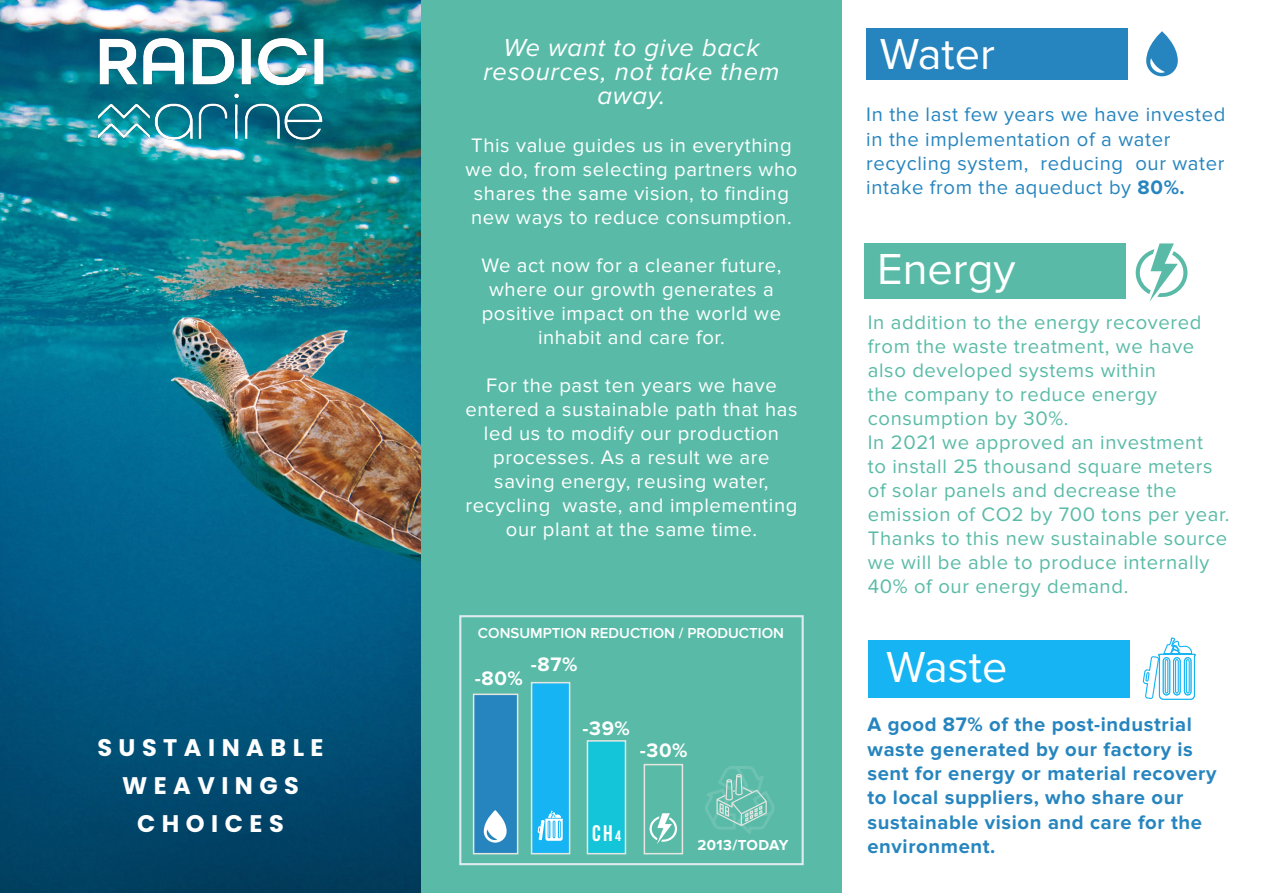
<style>
.page{position:relative;width:1263px;height:893px;background:#fff}
.page>*{position:absolute;margin:0;border:0;box-sizing:border-box;transform-origin:0 0}
.Header_90pt{font:45px "RADICI Text 3.Regular";color:#fff}
.t1{font:italic 25.5px/24px "RADICI Text 3.Regular";letter-spacing:.03em;color:#fff;text-align:center}
.t2{font:700 24px "Poppins";letter-spacing:.27em;color:#fff}
._25_Bebas_Neue{font:700 22.5px "Bebas Neue";color:#fff}
.t3{font:20.25px/24px "RADICI Text 3.Regular";letter-spacing:.03em;color:#fff;text-align:center}
.t4{font:20.25px/24px "RADICI Text 3.Regular";letter-spacing:.03em;color:#59bba7}
.t5{font:20.25px/24.3px "RADICI Text 5.Bold";letter-spacing:.03em;color:#2685bf}
.t6{font:20.25px/24.3px "RADICI Text 3.Regular";letter-spacing:.03em;color:#2685bf}
.t7{font:20.25px "RADICI Text 5.Bold";letter-spacing:.03em;color:#fff}
.Title_-_Center_-_All{font:700 15px "RADICI Text 4.Semi";color:#fff}
.t8{font:15px "RADICI Text 5.Bold";letter-spacing:.03em;color:#fff}
.s1{font-size:15px}
.s2{font-family:"RADICI Text 5.Bold"}
</style>
<div class="page">
<div style="left:421px;top:0;width:421px;height:893px;background:#59bba7"></div>
<img style="left:0;top:0;width:421px;height:893px">
<img style="left:36px;top:0;width:349px;height:179px">
<div style="left:866px;top:29px;width:262px;height:51px;background:#2685bf"></div>
<svg style="left:1146px;top:31px;width:32px;height:45px"></svg>
<div style="left:864px;top:243px;width:261px;height:56px;background:#59bba7"></div>
<svg style="left:1136px;top:243px;width:51px;height:59px"></svg>
<div style="left:868px;top:640px;width:262px;height:57px;background:#16b4f2"></div>
<svg style="left:1142px;top:637px;width:54px;height:63px"></svg>
<div style="left:531px;top:682px;width:39px;height:172px;background:#16b4f2;border:2px solid #e6e5e1"></div>
<div style="left:587px;top:740px;width:39px;height:114px;background:#14c5d9;border:2px solid #e6e5e1"></div>
<div style="left:473px;top:694px;width:45px;height:160px;background:#2685bf;border:2px solid #e6e5e1"></div>
<div style="left:644px;top:764px;width:39px;height:90px;background:#59bba7;border:2px solid #e6e5e1"></div>
<div style="left:459px;top:615px;width:345px;height:250px;border:2px solid #e0ebf0"></div>
<svg style="left:705px;top:766px;width:70px;height:68px"></svg>
<svg style="left:484px;top:810px;width:23px;height:33px"></svg>
<svg style="left:538px;top:811px;width:25px;height:29px"></svg>
<svg style="left:649px;top:813px;width:28px;height:31px"></svg>
<p class="t2" style="left:97px;top:733px;width:228px">SUSTAINABLE</p>
<p class="t2" style="left:122px;top:772px;width:178px">WEAVINGS</p>
<p class="t2" style="left:137px;top:810px;width:148px">CHOICES</p>
<p class="t1" style="left:483px;top:36px;width:297px">We want to give back resources, not take them away.</p>
<p class="t3" style="left:465px;top:134px;width:333px">This value guides us in everything we do, from selecting partners who shares the same vision, to finding new ways to reduce consumption.</p>
<p class="t3" style="left:481px;top:254px;width:302px">We act now for a cleaner future, where our growth generates a positive impact on the world we inhabit and care for.</p>
<p class="t3" style="left:465px;top:374px;width:334px">For the past ten years we have entered a sustainable path that has led us to modify our production processes. As a result we are saving energy, reusing water, recycling waste, and implementing our plant at the same time.</p>
<p class="Title_-_Center_-_All" style="left:478px;top:624px;width:308px">CONSUMPTION REDUCTION / PRODUCTION</p>
<p class="t7" style="left:475px;top:666px;width:50px">-80%</p>
<p class="t7" style="left:531px;top:652px;width:48px">-87%</p>
<p class="t7" style="left:582px;top:716px;width:49px">-39%</p>
<p class="t7" style="left:640px;top:739px;width:49px">-30%</p>
<p class="_25_Bebas_Neue" style="left:592px;top:821px;width:30px">ch<span class="s1">4</span></p>
<p class="t8" style="left:697px;top:836px;width:93px">2013/TODAY</p>
<p class="Header_90pt" style="left:880px;top:28px;width:117px">Water</p>
<p class="t6" style="left:866px;top:103px;width:361px">In the last few years we have invested in the implementation of a water recycling system, reducing our water intake from the aqueduct by <span class="s2">80%.</span></p>
<p class="Header_90pt" style="left:877px;top:243px;width:140px">Energy</p>
<p class="t4" style="left:868px;top:310px;width:335px">In addition to the energy recovered from the waste treatment, we have also developed systems within<br>the company to reduce energy consumption by 30%.</p>
<p class="t4" style="left:868px;top:430px;width:363px">In 2021 we approved an investment<br>to install 25 thousand square meters of solar panels and decrease the emission of CO2 by 700 tons per year.</p>
<p class="t4" style="left:868px;top:526px;width:361px">Thanks to this new sustainable source we will be able to produce internally<br>40% of our energy demand.</p>
<p class="Header_90pt" style="left:886px;top:641px;width:123px">Waste</p>
<p class="t5" style="left:867px;top:713px;width:351px">A good 87% of the post-industrial waste generated by our factory is sent for energy or material recovery to local suppliers, who share our sustainable vision and care for the environment.</p>
</div>
